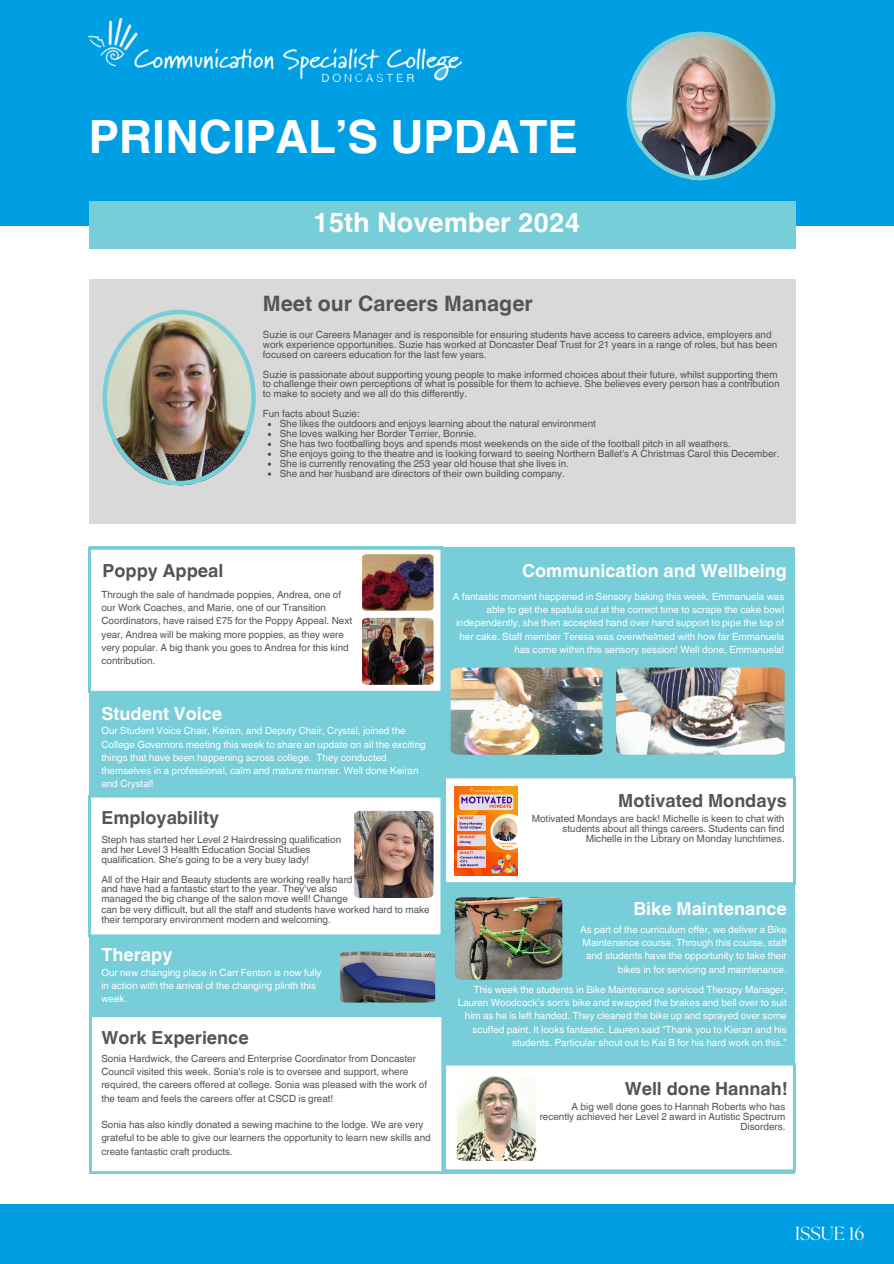
<style>
.page{position:relative;width:894px;height:1264px;background:#fff}
.page>*{position:absolute;margin:0;border:0;box-sizing:border-box;transform-origin:0 0}
.t1{font:700 45.75px "Helvetica World";color:#fff}
.t2{font:700 27px "Helvetica World";color:#fff}
.t3{font:700 21.15px "Helvetica World";color:#545454}
.t4{font:18.9px "The Seasons";color:#fff}
.t5{font:700 18px "Helvetica World";color:#545454}
.t6{font:700 18px "Helvetica World";color:#fff}
.t7{font:9.9px/9.9px "Helvetica World";color:#545454}
.t8{font:9.9px/13.2px "Helvetica World";color:#fff;text-align:right}
</style>
<div class="page">
<div style="left:89px;top:546px;width:353px;height:627px;background:#77cdd8"></div>
<div style="left:0;top:0;width:893px;height:225px;background:#009fe3"></div>
<div style="left:89px;top:202px;width:706px;height:47px;background:#77cdd8"></div>
<div style="left:89px;top:279px;width:706px;height:245px;background:#d9d9d9"></div>
<div style="left:0;top:1204px;width:893px;height:59px;background:#009fe3"></div>
<img style="left:626px;top:32px;width:149px;height:148px">
<img style="left:89px;top:18px;width:372px;height:63px">
<img style="left:103px;top:310px;width:153px;height:175px">
<div style="left:435px;top:546px;width:360px;height:627px;background:#77cdd8"></div>
<div style="left:91px;top:797px;width:350px;height:138px;background:#fff"></div>
<div style="left:91px;top:549px;width:350px;height:142px;background:#fff"></div>
<div style="left:446px;top:778px;width:347px;height:105px;background:#fff"></div>
<svg style="left:268px;top:452px;width:3px;height:4px"></svg>
<svg style="left:268px;top:462px;width:3px;height:4px"></svg>
<svg style="left:268px;top:472px;width:3px;height:4px"></svg>
<img style="left:362px;top:554px;width:71px;height:56px">
<img style="left:362px;top:618px;width:71px;height:66px">
<img style="left:616px;top:667px;width:168px;height:87px">
<img style="left:340px;top:951px;width:95px;height:51px">
<div style="left:92px;top:1017px;width:350px;height:155px;background:#fff"></div>
<img style="left:354px;top:810px;width:79px;height:88px">
<img style="left:450px;top:667px;width:152px;height:87px">
<img style="left:454px;top:787px;width:63px;height:88px">
<img style="left:454px;top:897px;width:108px;height:82px">
<div style="left:446px;top:1065px;width:347px;height:105px;background:#fff"></div>
<img style="left:456px;top:1073px;width:80px;height:87px">
<p class="t1" style="left:89px;top:100px;width:490px">PRINCIPAL’S UPDATE</p>
<h3 class="t2" style="left:313px;top:201px;width:268px">15th November 2024</h3>
<p class="t3" style="left:263px;top:286px;width:271px">Meet our Careers Manager</p>
<p class="t7" style="left:263px;top:329px;width:516px">Suzie is our Careers Manager and is responsible for ensuring students have access to careers advice, employers and work experience opportunities. Suzie has worked at Doncaster Deaf Trust for 21 years in a range of roles, but has been focused on careers education for the last few years.</p>
<p class="t7" style="left:263px;top:369px;width:518px">Suzie is passionate about supporting young people to make informed choices about their future, whilst supporting them to challenge their own perceptions of what is possible for them to achieve. She believes every person has a contribution to make to society and we all do this differently.</p>
<p class="t7" style="left:263px;top:409px;width:98px">Fun facts about Suzie:</p>
<p class="t7" style="left:279px;top:418px;width:317px">She likes the outdoors and enjoys learning about the natural environment</p>
<p class="t7" style="left:279px;top:428px;width:198px">She loves walking her Border Terrier, Bonnie.</p>
<p class="t7" style="left:279px;top:438px;width:452px">She has two footballing boys and spends most weekends on the side of the football pitch in all weathers.</p>
<p class="t7" style="left:279px;top:448px;width:501px">She enjoys going to the theatre and is looking forward to seeing Northern Ballet's A Christmas Carol this December.</p>
<p class="t7" style="left:279px;top:458px;width:290px">She is currently renovating the 253 year old house that she lives in.</p>
<h5 class="t7" style="left:279px;top:468px;width:287px">She and her husband are directors of their own building company.</h5>
<p class="t5" style="left:103px;top:556px;width:122px">Poppy Appeal</p>
<p class="t6" style="left:522px;top:556px;width:266px">Communication and Wellbeing</p>
<h5 class="t7" style="left:101px;top:588px;width:252px;line-height:13.2px">Through the sale of handmade poppies, Andrea, one of our Work Coaches, and Marie, one of our Transition Coordinators, have raised £75 for the Poppy Appeal. Next year, Andrea will be making more poppies, as they were very popular. A big thank you goes to Andrea for this kind contribution.</h5>
<h5 class="t6" style="left:101px;top:698px;width:122px">Student Voice</h5>
<p class="t8" style="left:101px;top:724px;width:325px;text-align:left">Our Student Voice Chair, Keiran, and Deputy Chair, Crystal, joined the College Governors meeting this week to share an update on all the exciting things that have been happening across college. They conducted themselves in a professional, calm and mature manner. Well done Keiran and Crystal!</p>
<h2 class="t8" style="left:453px;top:590px;width:333px">A fantastic moment happened in Sensory baking this week, Emmanuela was able to get the spatula out at the correct time to scrape the cake bowl independently, she then accepted hand over hand support to pipe the top of her cake. Staff member Teresa was overwhelmed with how far Emmanuela has come within this sensory session! Well done, Emmanuela!</h2>
<p class="t5" style="left:618px;top:786px;width:170px">Motivated Mondays</p>
<p class="t7" style="left:531px;top:813px;width:254px;text-align:right">Motivated Mondays are back! Michelle is keen to chat with students about all things careers. Students can find<br>Michelle in the Library on Monday lunchtimes.</p>
<h5 class="t5" style="left:101px;top:802px;width:119px">Employability</h5>
<p class="t7" style="left:101px;top:834px;width:241px">Steph has started her Level 2 Hairdressing qualification and her Level 3 Health Education Social Studies qualification. She's going to be a very busy lady!</p>
<p class="t7" style="left:101px;top:874px;width:252px">All of the Hair and Beauty students are working really hard and have had a fantastic start to the year. They've also managed the big change of the salon move well! Change</p>
<h5 class="t7" style="left:101px;top:904px;width:329px">can be very difficult, but all the staff and students have worked hard to make</h5>
<p class="t6" style="left:633px;top:893px;width:155px">Bike Maintenance</p>
<h5 class="t7" style="left:101px;top:914px;width:231px">their temporary environment modern and welcoming.</h5>
<p class="t8" style="left:580px;top:923px;width:208px">As part of the curriculum offer, we deliver a Bike Maintenance course. Through this course, staff and students have the opportunity to take their bikes in for servicing and maintenance.</p>
<p class="t6" style="left:101px;top:939px;width:72px">Therapy</p>
<p class="t8" style="left:101px;top:965px;width:221px;text-align:left">Our new changing place in Carr Fenton is now fully in action with the arrival of the changing plinth this week.</p>
<h5 class="t8" style="left:457px;top:982px;width:330px">This week the students in Bike Maintenance serviced Therapy Manager, Lauren Woodcock’s son's bike and swapped the brakes and bell over to suit him as he is left handed. They cleaned the bike up and sprayed over some scuffed paint. It looks fantastic. Lauren said “Thank you to Kieran and his students. Particular shout out to Kai B for his hard work on this.”</h5>
<p class="t5" style="left:624px;top:1074px;width:164px">Well done Hannah!</p>
<p class="t7" style="left:539px;top:1101px;width:247px;text-align:right">A big well done goes to Hannah Roberts who has recently achieved her Level 2 award in Autistic Spectrum<br>Disorders.</p>
<p class="t5" style="left:101px;top:1022px;width:149px">Work Experience</p>
<p class="t7" style="left:101px;top:1052px;width:327px;line-height:13.2px">Sonia Hardwick, the Careers and Enterprise Coordinator from Doncaster Council visited this week. Sonia's role is to oversee and support, where required, the careers offered at college. Sonia was pleased with the work of the team and feels the careers offer at CSCD is great!</p>
<h5 class="t7" style="left:101px;top:1118px;width:331px;line-height:13.2px">Sonia has also kindly donated a sewing machine to the lodge. We are very grateful to be able to give our learners the opportunity to learn new skills and create fantastic craft products.</h5>
<p class="t4" style="left:794px;top:1224px;width:71px">ISSUE 16</p>
</div>
